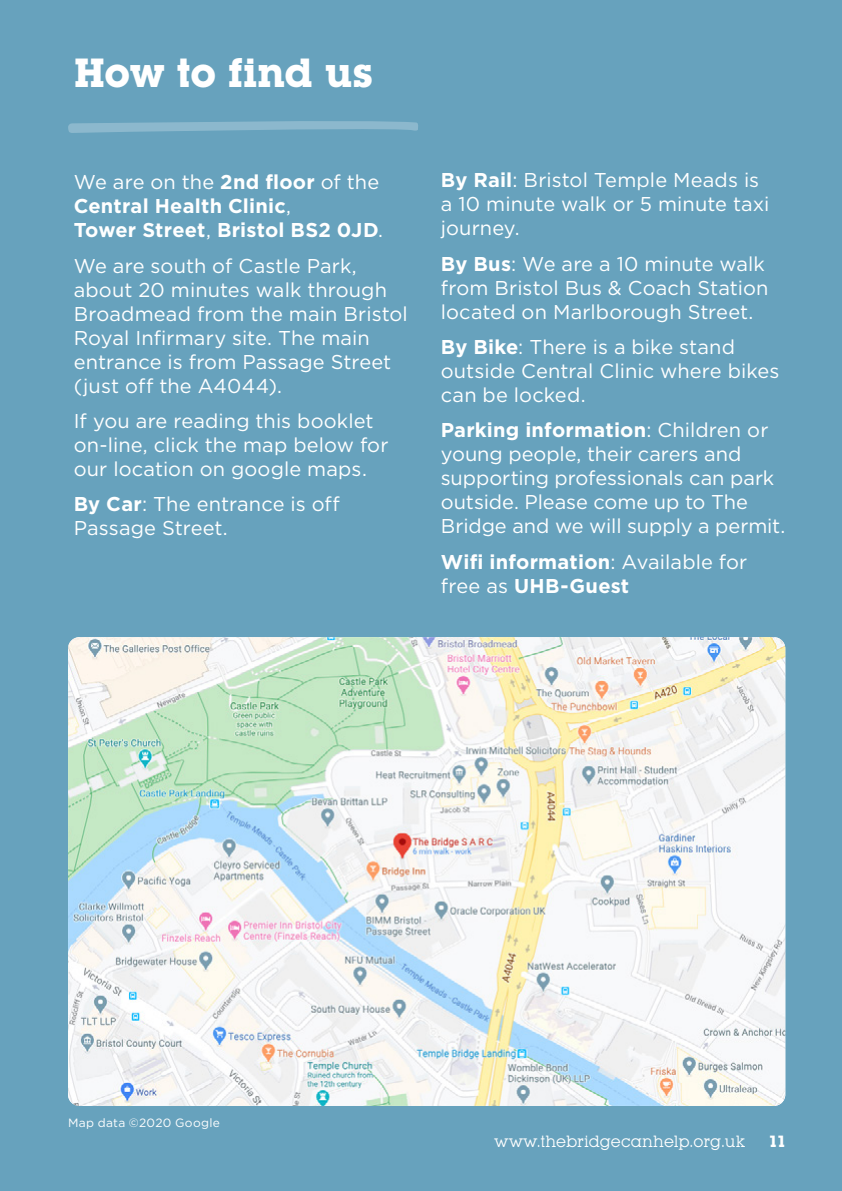
<style>
.page{position:relative;width:842px;height:1191px;background:#67a2bd}
.page>*{position:absolute;margin:0;border:0;box-sizing:border-box;transform-origin:0 0}
.t1{font:700 40px "Lubalin Graph IT Cby BT";letter-spacing:-.005em;color:#fff}
.t2{font:20px/24px "Gotham HTF";letter-spacing:.005em;color:#fff}
.t3{font:700 20px/24px "Gotham HTF";letter-spacing:.01em;color:#fff}
.t4{font:16px "Lubalin Graph IT Cby BT";color:#fff}
.t5{font:700 16px "Lubalin Graph IT Cby BT";color:#fff}
.t6{font:12px "Gotham HTF";letter-spacing:.025em;color:#fff}
.s1{font-weight:400}
.s2{font-weight:700}
</style>
<div class="page">
<svg style="left:68px;top:121px;width:350px;height:12px"></svg>
<img style="left:68px;top:637px;width:717px;height:469px">
<h1 class="t1" style="left:74px;top:49px;width:301px">How to find us</h1>
<p class="t3" style="left:74px;top:170px;width:311px"><span class="s1">We are on the</span> 2nd floor <span class="s1">of the<br></span>Central Health Clinic<span class="s1">,<br></span>Tower Street<span class="s1">,</span> Bristol BS2 0JD<span class="s1">.</span></p>
<p class="t2" style="left:74px;top:253px;width:336px">We are south of Castle Park, about 20 minutes walk through<br>Broadmead from the main Bristol<br>Royal Infirmary site. The main entrance is from Passage Street (just off the A4044).</p>
<p class="t2" style="left:74px;top:408px;width:316px">If you are reading this booklet on-line, click the map below for our location on google maps.</p>
<p class="t2" style="left:74px;top:492px;width:268px"><span class="s2">By Car</span>: The entrance is off<br>Passage Street.</p>
<p class="t2" style="left:441px;top:168px;width:330px"><span class="s2">By Rail</span>: Bristol Temple Meads is a 10 minute walk or 5 minute taxi journey.</p>
<p class="t2" style="left:441px;top:251px;width:329px"><span class="s2">By Bus</span>: We are a 10 minute walk from Bristol Bus &amp; Coach Station located on Marlborough Street.</p>
<p class="t2" style="left:441px;top:335px;width:340px"><span class="s2">By Bike</span>: There is a bike stand outside Central Clinic where bikes can be locked.</p>
<p class="t2" style="left:441px;top:418px;width:346px"><span class="s2">Parking information</span>: Children or young people, their carers and supporting professionals can park outside. Please come up to The<br>Bridge and we will supply a permit.</p>
<p class="t3" style="left:441px;top:549px;width:308px">Wifi information<span class="s1">: Available for free as</span> UHB-Guest</p>
<p class="t6" style="left:68px;top:1116px;width:153px">Map data ©2020 Google</p>
<p class="t4" style="left:494px;top:1131px;width:252px">www.thebridgecanhelp.org.uk</p>
<p class="t5" style="left:769px;top:1131px;width:19px">11</p>
</div>
